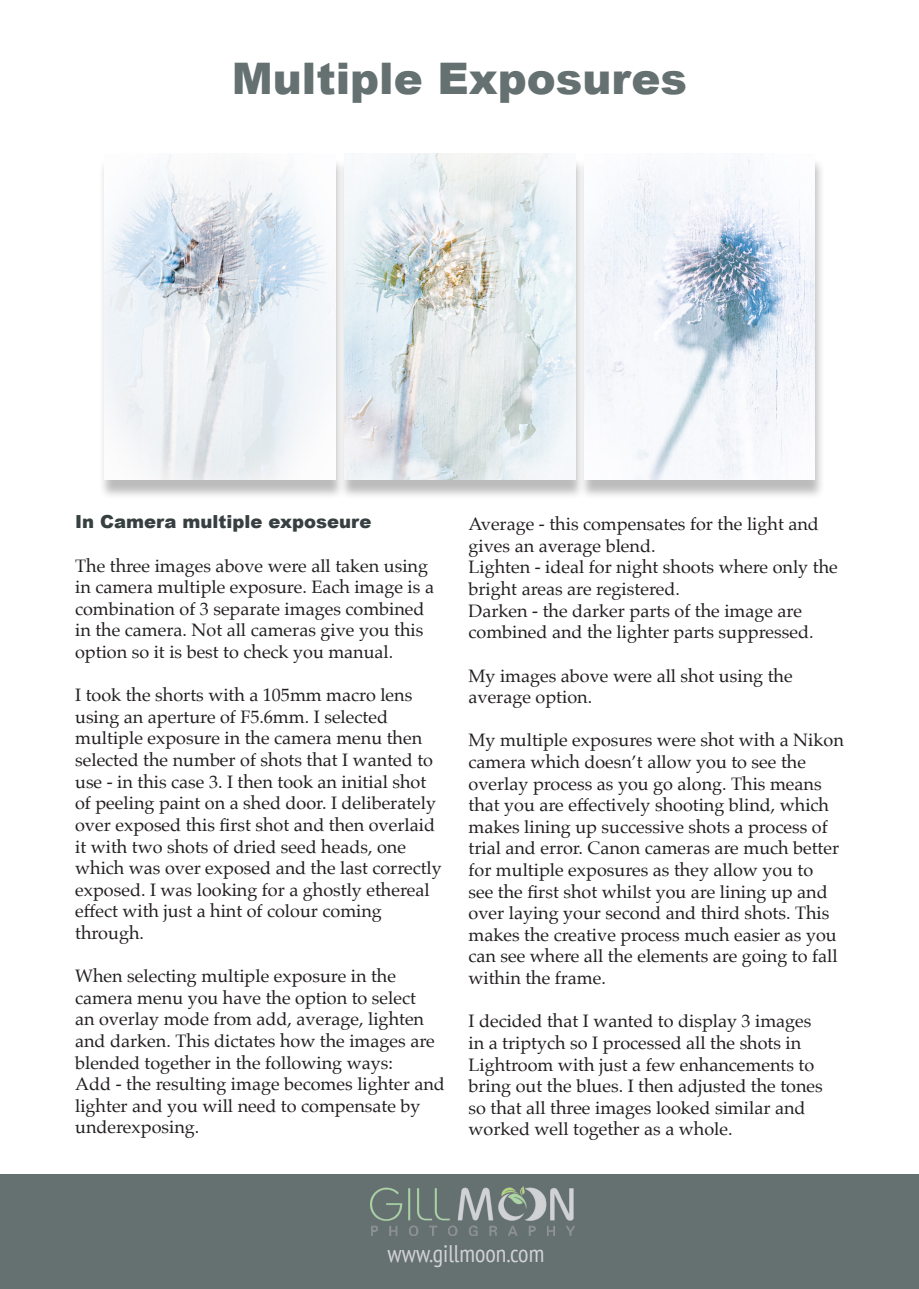
<style>
.page{position:relative;width:919px;height:1289px;background:#fff}
.page>*{position:absolute;margin:0;border:0;box-sizing:border-box;transform-origin:0 0}
.t1{font:900 43.5px "Arial";color:#657071}
.t2{font:condensed 24px "PT Sans";color:#d1d2d4}
.t3{font:18px/21.6px "Palatino";color:#231f20}
.t4{font:900 18px "Arial";color:#373f40}
</style>
<div class="page">
<div style="left:0;top:1174px;width:13px;height:114px;background:#657071"></div>
<div style="left:13px;top:1174px;width:905px;height:114px;background:#657071"></div>
<img style="left:370px;top:1186px;width:204px;height:49px">
<div style="left:98px;top:157px;width:727px;height:343px;background:#231f20;opacity:.3"></div>
<img style="left:105px;top:156px;width:230px;height:323px">
<img style="left:344px;top:153px;width:231px;height:326px">
<img style="left:584px;top:155px;width:230px;height:324px">
<p class="t1" style="left:232px;top:47px;width:457px">Multiple Exposures</p>
<p class="t4" style="left:75px;top:509px;width:298px">In Camera multiple exposeure</p>
<p class="t3" style="left:75px;top:554px;width:360px">The three images above were all taken using in camera multiple exposure. Each image is a combination of 3 separate images combined in the camera. Not all cameras give you this option so it is best to check you manual.</p>
<p class="t3" style="left:75px;top:684px;width:368px">I took the shorts with a 105mm macro lens using an aperture of F5.6mm. I selected multiple exposure in the camera menu then selected the number of shots that I wanted to use - in this case 3. I then took an initial shot of peeling paint on a shed door. I deliberately over exposed this first shot and then overlaid it with two shots of dried seed heads, one which was over exposed and the last correctly exposed. I was looking for a ghostly ethereal effect with just a hint of colour coming through.</p>
<p class="t3" style="left:75px;top:965px;width:361px">When selecting multiple exposure in the camera menu you have the option to select an overlay mode from add, average, lighten and darken. This dictates how the images are blended together in the following ways:</p>
<p class="t3" style="left:75px;top:1073px;width:371px">Add - the resulting image becomes lighter and lighter and you will need to compensate by underexposing.</p>
<p class="t3" style="left:468px;top:513px;width:352px">Average - this compensates for the light and gives an average blend.</p>
<p class="t3" style="left:468px;top:556px;width:371px">Lighten - ideal for night shoots where only the bright areas are registered.</p>
<p class="t3" style="left:468px;top:599px;width:346px">Darken - the darker parts of the image are combined and the lighter parts suppressed.</p>
<p class="t3" style="left:468px;top:664px;width:326px">My images above were all shot using the average option.</p>
<p class="t3" style="left:468px;top:729px;width:377px">My multiple exposures were shot with a Nikon camera which doesn’t allow you to see the overlay process as you go along. This means that you are effectively shooting blind, which makes lining up successive shots a process of trial and error. Canon cameras are much better for multiple exposures as they allow you to<br>see the first shot whilst you are lining up and over laying your second and third shots. This makes the creative process much easier as you can see where all the elements are going to fall within the frame.</p>
<p class="t3" style="left:468px;top:1010px;width:356px">I decided that I wanted to display 3 images in a triptych so I processed all the shots in Lightroom with just a few enhancements to bring out the blues. I then adjusted the tones so that all three images looked similar and worked well together as a whole.</p>
<h2 class="t2" style="left:387px;top:1237px;width:158px">www.gillmoon.com</h2>
</div>
